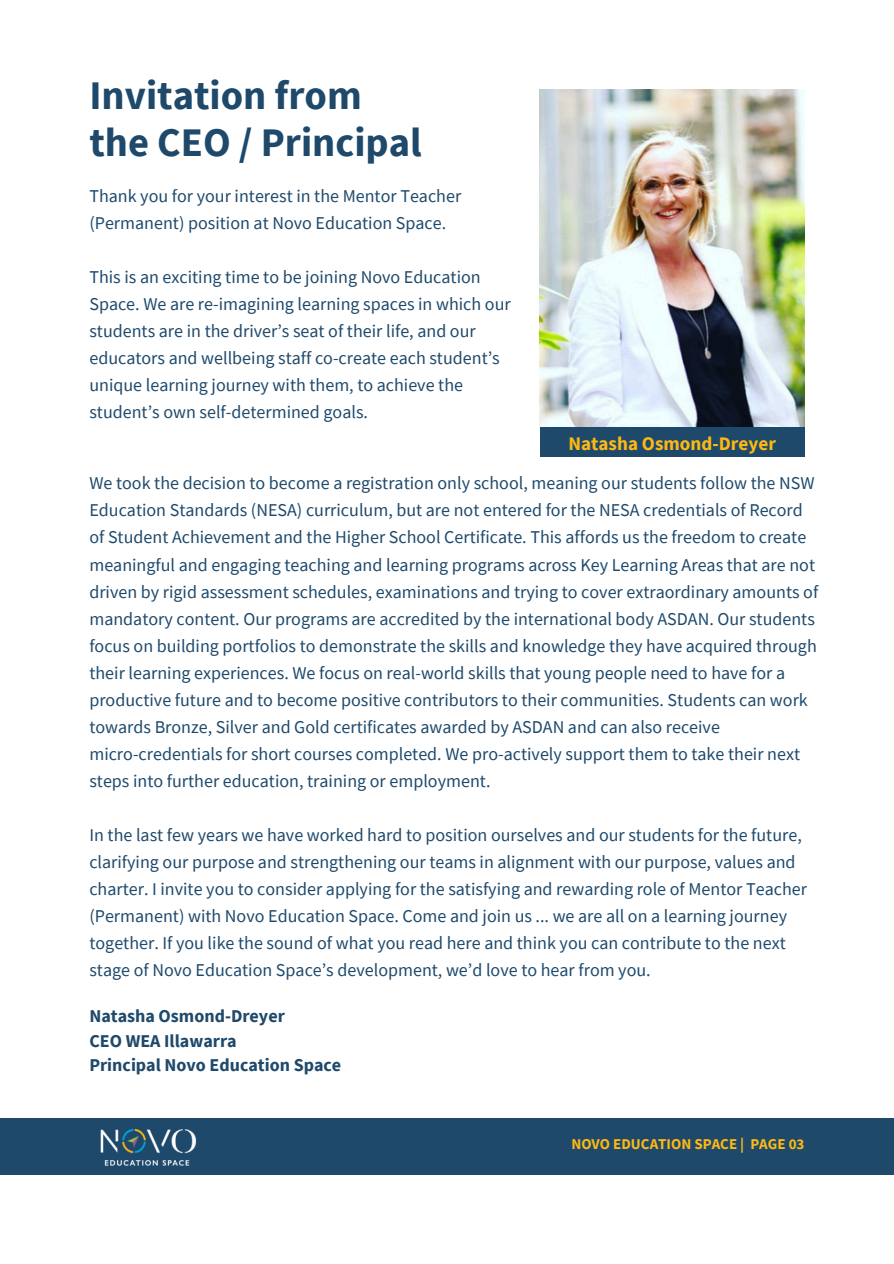
<style>
.page{position:relative;width:894px;height:1264px;background:#fff}
.page>*{position:absolute;margin:0;border:0;box-sizing:border-box;transform-origin:0 0}
.t1{font:700 40.5px/47.2px "Source Sans Pro";color:#1e496b}
.t2{font:700 19.2px "Source Sans Pro";color:#fdb813}
.t3{font:18px/27px "Source Sans Pro";color:#1e496b}
.t4{font:700 18px/24.8px "Source Sans Pro";color:#1e496b}
.t5{font:700 15px "Source Sans Pro";color:#fdb813}
</style>
<div class="page">
<img style="left:539px;top:89px;width:265px;height:338px">
<div style="left:539px;top:427px;width:265px;height:29px;background:#1e496b"></div>
<div style="left:0;top:1118px;width:893px;height:56px;background:#1e496b"></div>
<img style="left:100px;top:1128px;width:97px;height:38px">
<h3 class="t1" style="left:89px;top:71px;width:334px">Invitation from the CEO / Principal</h3>
<h3 class="t3" style="left:89px;top:182px;width:373px">Thank you for your interest in the Mentor Teacher (Permanent) position at Novo Education Space.</h3>
<h3 class="t3" style="left:89px;top:263px;width:422px">This is an exciting time to be joining Novo Education Space. We are re-imagining learning spaces in which our students are in the driver’s seat of their life, and our educators and wellbeing staff co-create each student’s unique learning journey with them, to achieve the student’s own self-determined goals.</h3>
<h2 class="t2" style="left:568px;top:431px;width:209px">Natasha Osmond-Dreyer</h2>
<h1 class="t3" style="left:89px;top:469px;width:730px">We took the decision to become a registration only school, meaning our students follow the NSW Education Standards (NESA) curriculum, but are not entered for the NESA credentials of Record of Student Achievement and the Higher School Certificate. This affords us the freedom to create meaningful and engaging teaching and learning programs across Key Learning Areas that are not driven by rigid assessment schedules, examinations and trying to cover extraordinary amounts of mandatory content. Our programs are accredited by the international body ASDAN. Our students focus on building portfolios to demonstrate the skills and knowledge they have acquired through their learning experiences. We focus on real-world skills that young people need to have for a productive future and to become positive contributors to their communities. Students can work towards Bronze, Silver and Gold certificates awarded by ASDAN and can also receive micro-credentials for short courses completed. We pro-actively support them to take their next steps into further education, training or employment.</h1>
<p class="t3" style="left:89px;top:820px;width:719px">In the last few years we have worked hard to position ourselves and our students for the future, clarifying our purpose and strengthening our teams in alignment with our purpose, values and charter. I invite you to consider applying for the satisfying and rewarding role of Mentor Teacher (Permanent) with Novo Education Space. Come and join us ... we are all on a learning journey together. If you like the sound of what you read here and think you can contribute to the next stage of Novo Education Space’s development, we’d love to hear from you.</p>
<h3 class="t4" style="left:89px;top:1003px;width:253px">Natasha Osmond-Dreyer<br>CEO WEA Illawarra<br>Principal Novo Education Space</h3>
<p class="t5" style="left:571px;top:1134px;width:235px">NOVO EDUCATION SPACE | PAGE 03</p>
</div>
